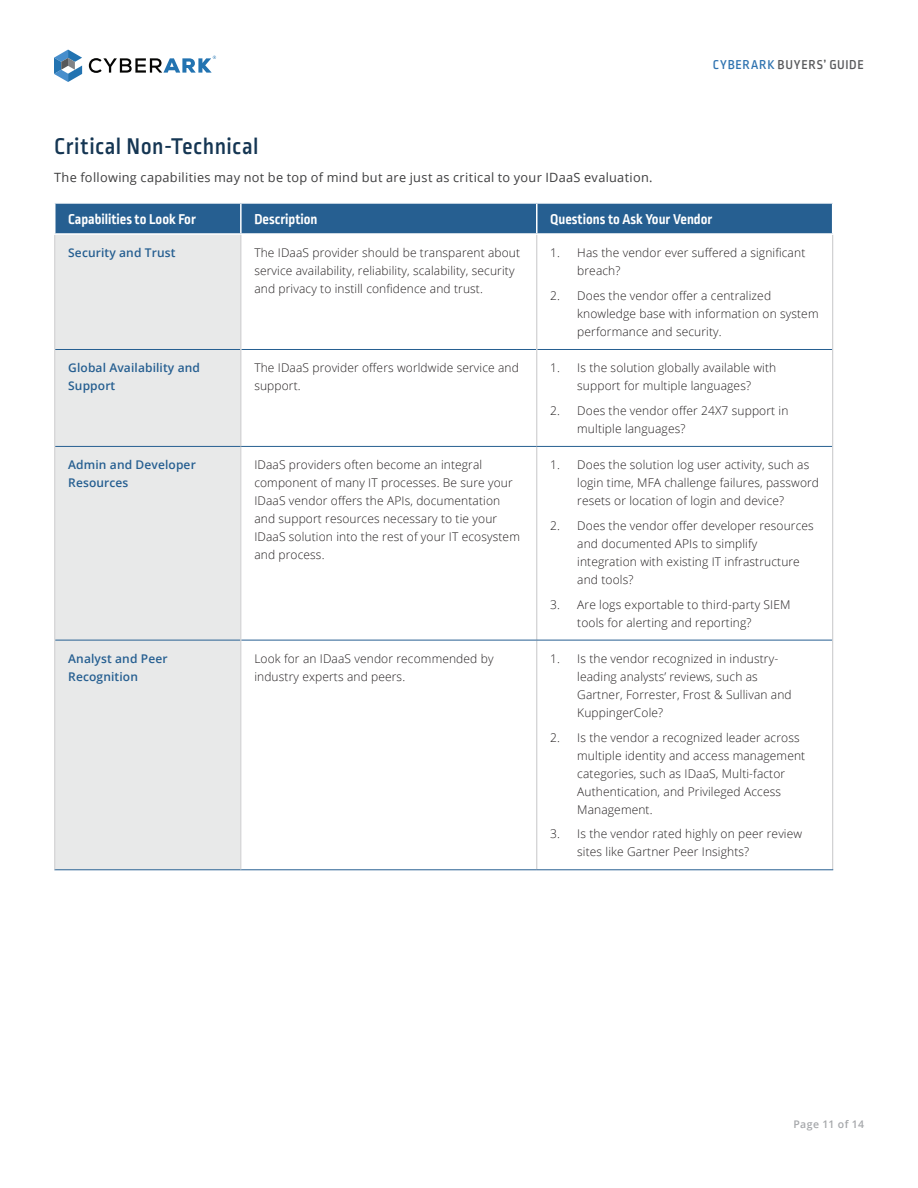
<style>
.page{position:relative;width:918px;height:1188px;background:#fff}
.page>*{position:absolute;margin:0;border:0;box-sizing:border-box;transform-origin:0 0}
.H1_-_body{font:500 24px "Ropa Sans Pro";letter-spacing:.02em;color:#153653}
.table_head_text{font:700 15px "Ropa Sans Pro";color:#fff}
.t1{font:500 13.5px "Ropa Sans Pro";letter-spacing:.06em;color:#58595b}
.Body{font:12.75px "Open Sans";letter-spacing:.02em;color:#3e3e3f}
.table__normal_text{font:300 12px/18px "Open Sans";letter-spacing:.01em;color:#231f20}
.table_bold_text_blue{font:600 12px/18px "Open Sans";letter-spacing:.01em;color:#265f91}
.t2{font:600 10.5px "Open Sans";letter-spacing:.04em;color:#a6a8ab}
.s1{color:#2f73b0}
</style>
<div class="page">
<svg style="left:54px;top:50px;width:28px;height:32px"></svg>
<svg style="left:89px;top:56px;width:127px;height:17px"></svg>
<div style="left:55px;top:235px;width:185px;height:635px;background:#e8e9e9"></div>
<svg style="left:241px;top:235px;width:591px;height:635px"></svg>
<hr style="left:832px;top:235px;width:1px;height:114px;background:#cdcdce">
<hr style="left:832px;top:349px;width:1px;height:97px;background:#cdcdce">
<hr style="left:536px;top:447px;width:1px;height:193px;background:#cdcdce">
<hr style="left:832px;top:446px;width:1px;height:194px;background:#cdcdce">
<hr style="left:536px;top:640px;width:1px;height:230px;background:#cdcdce">
<hr style="left:832px;top:640px;width:1px;height:230px;background:#cdcdce">
<hr style="left:55px;top:349px;width:185px;height:1px;background:#265f91">
<hr style="left:241px;top:349px;width:295px;height:1px;background:#265f91">
<hr style="left:537px;top:349px;width:295px;height:1px;background:#265f91">
<hr style="left:55px;top:446px;width:186px;height:1px;background:#265f91">
<hr style="left:241px;top:446px;width:296px;height:1px;background:#265f91">
<hr style="left:537px;top:446px;width:295px;height:1px;background:#265f91">
<hr style="left:55px;top:640px;width:185px;height:1px;background:#265f91">
<hr style="left:241px;top:640px;width:296px;height:1px;background:#265f91">
<hr style="left:537px;top:640px;width:295px;height:1px;background:#265f91">
<hr style="left:54px;top:870px;width:187px;height:1px;background:#265f91">
<hr style="left:241px;top:870px;width:296px;height:1px;background:#265f91">
<hr style="left:537px;top:870px;width:296px;height:1px;background:#265f91">
<hr style="left:54px;top:235px;width:1px;height:114px;background:#cdcdce">
<hr style="left:54px;top:349px;width:1px;height:97px;background:#cdcdce">
<hr style="left:54px;top:446px;width:1px;height:194px;background:#cdcdce">
<hr style="left:240px;top:447px;width:1px;height:193px;background:#cdcdce">
<hr style="left:54px;top:640px;width:1px;height:230px;background:#cdcdce">
<hr style="left:240px;top:640px;width:1px;height:230px;background:#cdcdce">
<div style="left:55px;top:203px;width:778px;height:30px;background:#265f91"></div>
<hr style="left:240px;top:235px;width:1px;height:114px;background:#cdcdce">
<hr style="left:536px;top:235px;width:1px;height:114px;background:#cdcdce">
<hr style="left:240px;top:349px;width:1px;height:97px;background:#cdcdce">
<hr style="left:536px;top:349px;width:1px;height:97px;background:#cdcdce">
<p class="t1" style="left:713px;top:58px;width:153px"><span class="s1">CYBERARK</span> BUYERS’ GUIDE</p>
<p class="H1_-_body" style="left:54px;top:133px;width:206px">Critical Non-Technical</p>
<p class="Body" style="left:54px;top:169px;width:600px">The following capabilities may not be top of mind but are just as critical to your IDaaS evaluation.</p>
<p class="table_head_text" style="left:68px;top:211px;width:129px">Capabilities to Look For</p>
<p class="table_head_text" style="left:254px;top:211px;width:65px">Description</p>
<p class="table_head_text" style="left:550px;top:211px;width:164px">Questions to Ask Your Vendor</p>
<p class="table_bold_text_blue" style="left:68px;top:244px;width:109px">Security and Trust</p>
<p class="table__normal_text" style="left:254px;top:244px;width:267px">The IDaaS provider should be transparent about service availability, reliability, scalability, security and privacy to instill confidence and trust.</p>
<p class="table__normal_text" style="left:577px;top:244px;width:230px;text-indent:-27px">1. Has the vendor ever suffered a significant breach?</p>
<p class="table__normal_text" style="left:577px;top:286px;width:243px;text-indent:-27px">2. Does the vendor offer a centralized knowledge base with information on system performance and security.</p>
<p class="table_bold_text_blue" style="left:68px;top:359px;width:133px">Global Availability and<br>Support</p>
<p class="table__normal_text" style="left:254px;top:359px;width:266px">The IDaaS provider offers worldwide service and support.</p>
<p class="table__normal_text" style="left:550px;top:359px;width:228px;text-align:center">1. Is the solution globally available with support for multiple languages?</p>
<p class="table__normal_text" style="left:577px;top:401px;width:213px;text-indent:-27px">2. Does the vendor offer 24X7 support in multiple languages?</p>
<p class="table_bold_text_blue" style="left:68px;top:456px;width:129px">Admin and Developer<br>Resources</p>
<p class="table__normal_text" style="left:254px;top:455px;width:267px">IDaaS providers often become an integral component of many IT processes. Be sure your IDaaS vendor offers the APIs, documentation and support resources necessary to tie your IDaaS solution into the rest of your IT ecosystem and process.</p>
<p class="table__normal_text" style="left:577px;top:455px;width:243px;text-indent:-27px">1. Does the solution log user activity, such as login time, MFA challenge failures, password resets or location of login and device?</p>
<p class="table__normal_text" style="left:577px;top:516px;width:238px;text-indent:-27px">2. Does the vendor offer developer resources and documented APIs to simplify integration with existing IT infrastructure and tools?</p>
<p class="table__normal_text" style="left:577px;top:595px;width:215px;text-indent:-27px">3. Are logs exportable to third-party SIEM tools for alerting and reporting?</p>
<p class="table_bold_text_blue" style="left:68px;top:649px;width:101px">Analyst and Peer<br>Recognition</p>
<p class="table__normal_text" style="left:254px;top:649px;width:241px">Look for an IDaaS vendor recommended by industry experts and peers.</p>
<p class="table__normal_text" style="left:577px;top:649px;width:216px;text-indent:-27px">1. Is the vendor recognized in industry&shy;leading analysts’ reviews, such as Gartner, Forrester, Frost &amp; Sullivan and KuppingerCole?</p>
<p class="table__normal_text" style="left:577px;top:728px;width:230px;text-indent:-27px">2. Is the vendor a recognized leader across multiple identity and access management categories, such as IDaaS, Multi-factor Authentication, and Privileged Access Management.</p>
<p class="table__normal_text" style="left:577px;top:825px;width:226px;text-indent:-27px">3. Is the vendor rated highly on peer review sites like Gartner Peer Insights?</p>
<p class="t2" style="left:793px;top:1117px;width:72px">Page 11 of 14</p>
</div>
